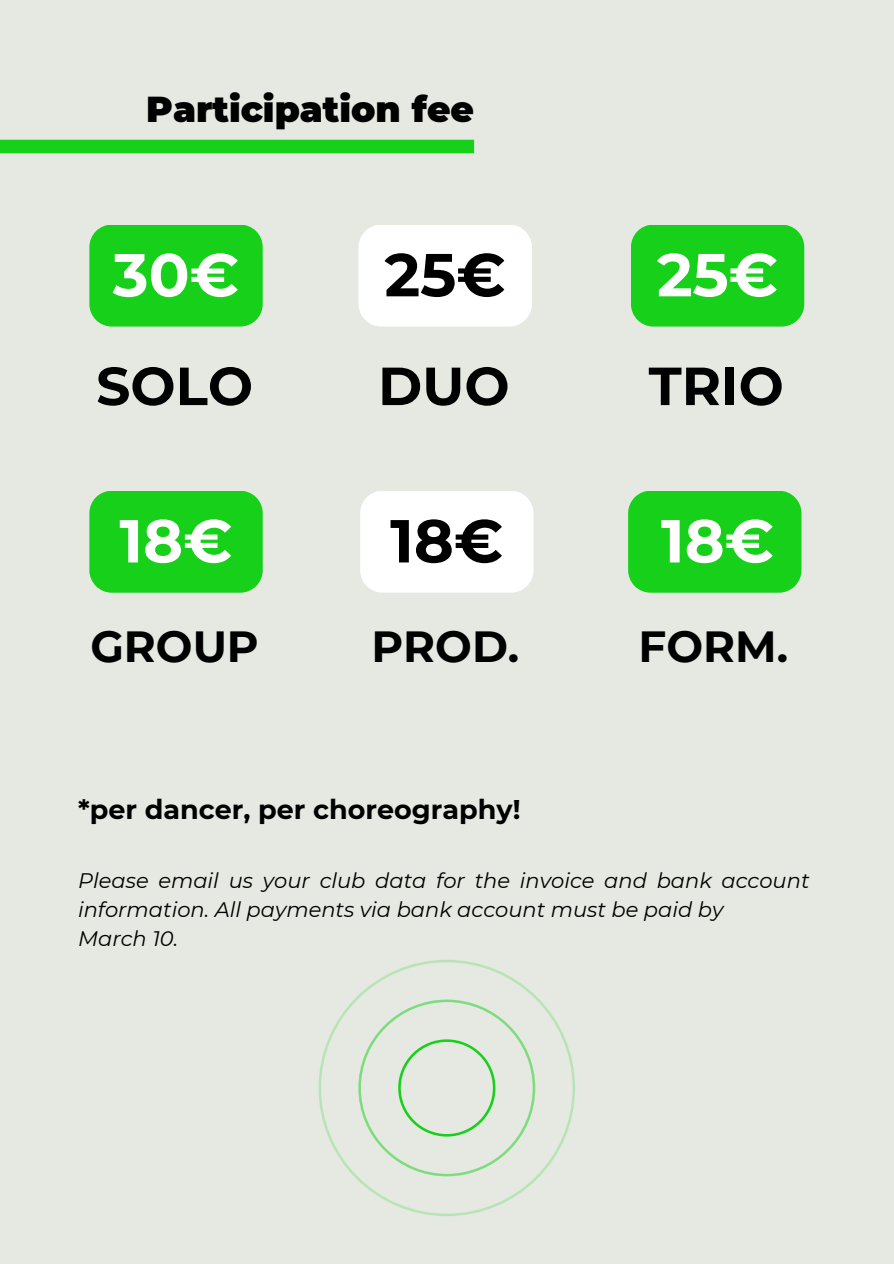
<style>
.page{position:relative;width:894px;height:1264px;background:#fff}
.page>*{position:absolute;margin:0;border:0;box-sizing:border-box;transform-origin:0 0}
.t1{font:700 60.45px "Montserrat";color:#fff}
.t2{font:700 60.45px "Montserrat";color:#000}
.t3{font:700 53.55px "Montserrat";color:#000}
.t4{font:700 43.5px "Montserrat";color:#000}
.t5{font:900 36px "Montserrat";color:#000}
.t6{font:700 27px "Montserrat";color:#000}
.t7{font:italic 21px/29.2px "Montserrat";color:#000}
</style>
<div class="page">
<div style="left:0;top:0;width:893px;height:1263px;background:#e5e9e1"></div>
<div style="left:89px;top:225px;width:173px;height:101px;background:#16d01a"></div>
<div style="left:358px;top:225px;width:173px;height:101px;background:#fff"></div>
<div style="left:631px;top:225px;width:173px;height:101px;background:#16d01a"></div>
<div style="left:0;top:140px;width:474px;height:13px;background:#16d01a"></div>
<div style="left:89px;top:491px;width:173px;height:101px;background:#16d01a"></div>
<div style="left:360px;top:491px;width:173px;height:101px;background:#fff"></div>
<div style="left:628px;top:491px;width:173px;height:101px;background:#16d01a"></div>
<svg style="left:318px;top:960px;width:257px;height:256px"></svg>
<svg style="left:358px;top:999px;width:177px;height:177px"></svg>
<h1 class="t5" style="left:146px;top:87px;width:329px">Participation fee</h1>
<h4 class="t1" style="left:113px;top:238px;width:128px">30€</h4>
<p class="t3" style="left:96px;top:353px;width:158px">SOLO</p>
<h1 class="t2" style="left:384px;top:238px;width:123px">25€</h1>
<h3 class="t3" style="left:378px;top:353px;width:133px">DUO</h3>
<h1 class="t1" style="left:656px;top:238px;width:123px">25€</h1>
<h3 class="t3" style="left:648px;top:353px;width:137px">TRIO</h3>
<h1 class="t1" style="left:119px;top:504px;width:115px">18€</h1>
<h5 class="t2" style="left:390px;top:504px;width:115px">18€</h5>
<p class="t1" style="left:660px;top:504px;width:115px">18€</p>
<h2 class="t4" style="left:90px;top:620px;width:170px">GROUP</h2>
<h1 class="t4" style="left:638px;top:620px;width:151px">FORM.</h1>
<h3 class="t4" style="left:371px;top:620px;width:149px">PROD.</h3>
<h2 class="t6" style="left:78px;top:792px;width:444px">*per dancer, per choreography!</h2>
<h1 class="t7" style="left:78px;top:865px;width:732px">Please email us your club data for the invoice and bank account information. All payments via bank account must be paid by</h1>
<h2 class="t7" style="left:78px;top:923px;width:102px">March 10.</h2>
</div>
